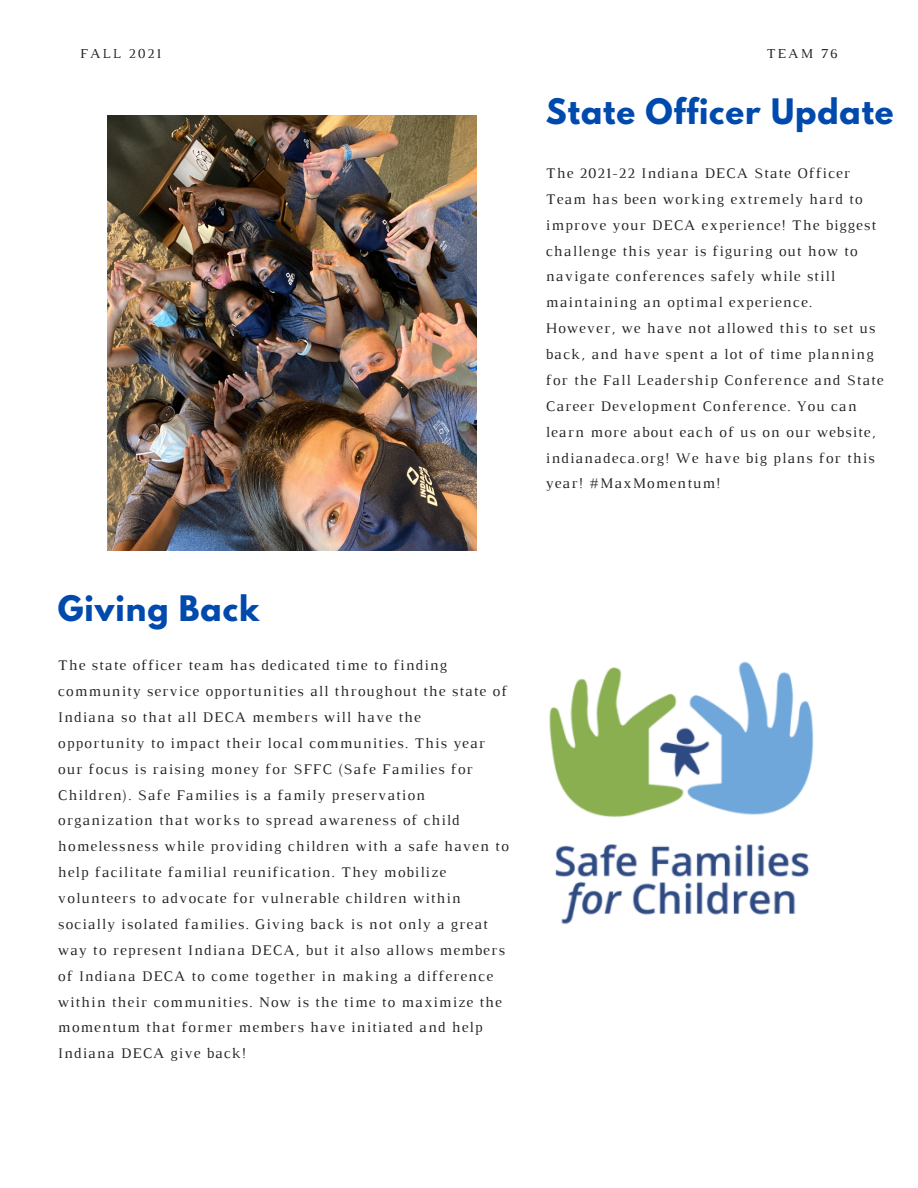
<style>
.page{position:relative;width:918px;height:1188px;background:#fff}
.page>*{position:absolute;margin:0;border:0;box-sizing:border-box;transform-origin:0 0}
.t1{font:700 31.2px "League Spartan";letter-spacing:.03em;color:#004aad}
.t2{font:15px/25.8px "Luthier";letter-spacing:.07em;color:#222}
.t3{font:13.95px "Luthier";letter-spacing:.14em;color:#222}
</style>
<div class="page">
<img style="left:549px;top:661px;width:265px;height:263px">
<img style="left:107px;top:116px;width:369px;height:434px">
<p class="t3" style="left:80px;top:49px;width:82px">FALL 2021</p>
<p class="t3" style="left:766px;top:49px;width:73px">TEAM 76</p>
<p class="t1" style="left:546px;top:96px;width:349px">State Officer Update</p>
<p class="t2" style="left:546px;top:161px;width:339px">The 2021-22 Indiana DECA State Officer Team has been working extremely hard to improve your DECA experience! The biggest challenge this year is figuring out how to navigate conferences safely while still maintaining an optimal experience.<br>However, we have not allowed this to set us back, and have spent a lot of time planning for the Fall Leadership Conference and State Career Development Conference. You can learn more about each of us on our website, indianadeca.org! We have big plans for this year! #MaxMomentum!</p>
<p class="t1" style="left:58px;top:592px;width:203px">Giving Back</p>
<p class="t2" style="left:58px;top:653px;width:452px">The state officer team has dedicated time to finding community service opportunities all throughout the state of Indiana so that all DECA members will have the opportunity to impact their local communities. This year our focus is raising money for SFFC (Safe Families for Children). Safe Families is a family preservation organization that works to spread awareness of child homelessness while providing children with a safe haven to help facilitate familial reunification. They mobilize volunteers to advocate for vulnerable children within socially isolated families. Giving back is not only a great way to represent Indiana DECA, but it also allows members of Indiana DECA to come together in making a difference within their communities. Now is the time to maximize the momentum that former members have initiated and help Indiana DECA give back!</p>
</div>
